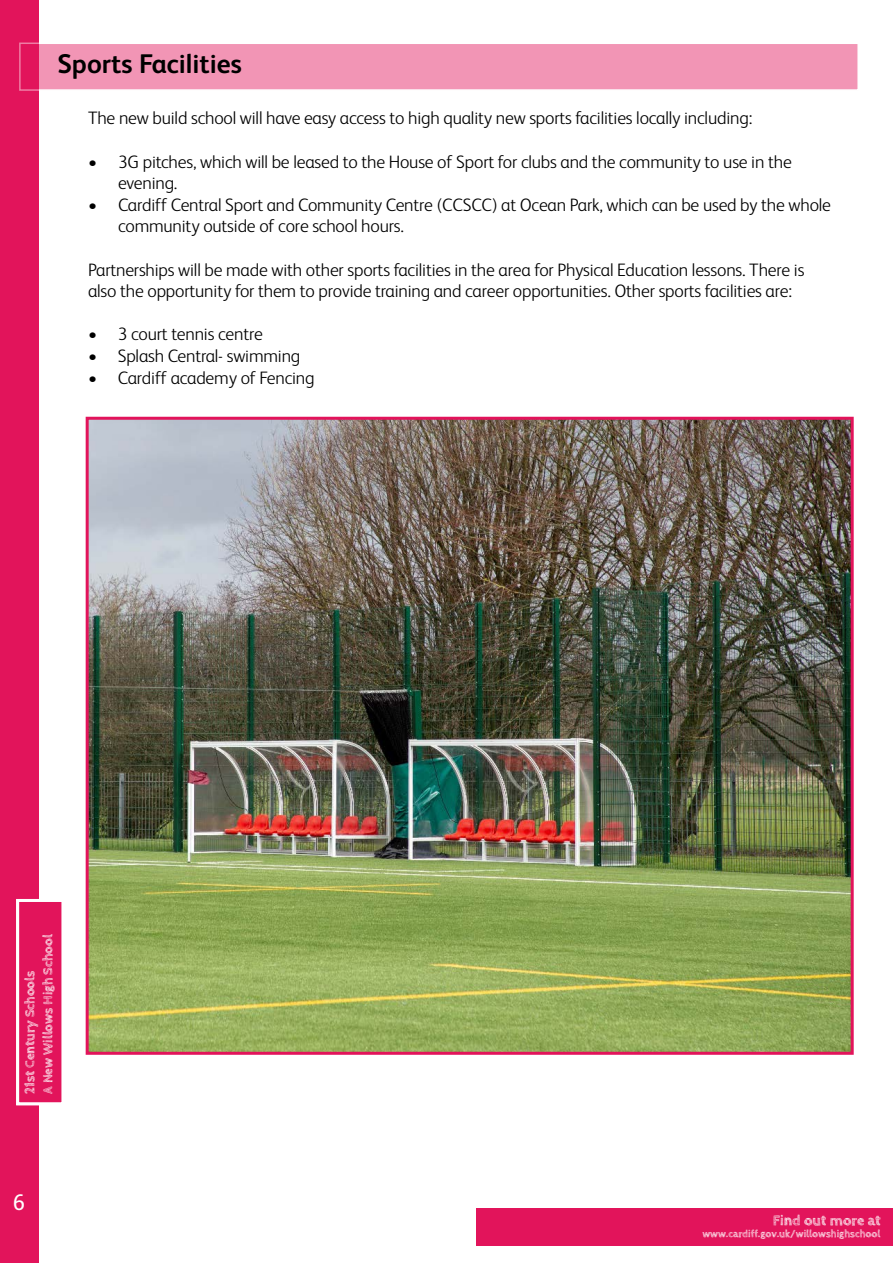
<style>
.page{position:relative;width:893px;height:1263px;background:#fff}
.page>*{position:absolute;margin:0;border:0;box-sizing:border-box;transform-origin:0 0}
.t1{font:700 27px "FS Albert";color:#000}
.t2{font:22.5px "FS Albert";color:#fff}
.t3{font:300 18px/21.6px "FS Albert";letter-spacing:-.01em;color:#000}
.t4{font:700 14.85px "Cabin Sketch";color:#fff}
.t5{font:700 13.5px/18px "Cabin Sketch";color:#fff}
.t6{font:700 10.5px "Cabin Sketch";color:#fff}
.t7{font:700 8.4px/9px "Cabin Sketch";letter-spacing:-.025em;color:#fff}
</style>
<div class="page">
<div style="left:476px;top:1208px;width:417px;height:38px;background:#e2145b"></div>
<div style="left:0;top:0;width:39px;height:1263px;background:#e2145b"></div>
<img style="left:90px;top:421px;width:760px;height:630px">
<div style="left:86px;top:417px;width:768px;height:638px;border:3px solid #e2145b"></div>
<div style="left:19px;top:43px;width:840px;height:48px;background:#f295b5;border:2px solid #fff"></div>
<div style="left:16px;top:899px;width:48px;height:206px;background:#e2145b;border:3px solid #fff"></div>
<h1 class="t1" style="left:57px;top:46px;width:186px">Sports Facilities</h1>
<p class="t3" style="left:88px;top:107px;width:666px">The new build school will have easy access to high quality new sports facilities locally including:</p>
<p class="t3" style="left:118px;top:150px;width:675px;text-indent:-30px">• 3G pitches, which will be leased to the House of Sport for clubs and the community to use in the evening.</p>
<p class="t3" style="left:118px;top:193px;width:714px;text-indent:-30px">• Cardiff Central Sport and Community Centre (CCSCC) at Ocean Park, which can be used by the whole community outside of core school hours.</p>
<p class="t3" style="left:88px;top:258px;width:718px">Partnerships will be made with other sports facilities in the area for Physical Education lessons. There is also the opportunity for them to provide training and career opportunities. Other sports facilities are:</p>
<p class="t3" style="left:88px;top:323px;width:176px">• 3 court tennis centre</p>
<p class="t3" style="left:88px;top:344px;width:214px">• Splash Central- swimming</p>
<p class="t3" style="left:88px;top:366px;width:228px">• Cardiff academy of Fencing</p>
<p class="t7" style="left:39px;top:1094px;width:188px;rotate:-90deg">The redevelopment of Cantonian High School,<br>Riverbank Special School and Woodlands High School</p>
<p class="t5" style="left:21px;top:1094px;width:161px;rotate:-90deg">21st Century Schools<br>A New Willows High School</p>
<p class="t4" style="left:21px;top:1094px;width:137px;rotate:-90deg">21st Century Schools</p>
<p class="t2" style="left:13px;top:1187px;width:14px">6</p>
<p class="t4" style="left:773px;top:1212px;width:109px">Find out more at</p>
<p class="t6" style="left:702px;top:1228px;width:180px">www.cardiff.gov.uk/willowshighschool</p>
</div>
